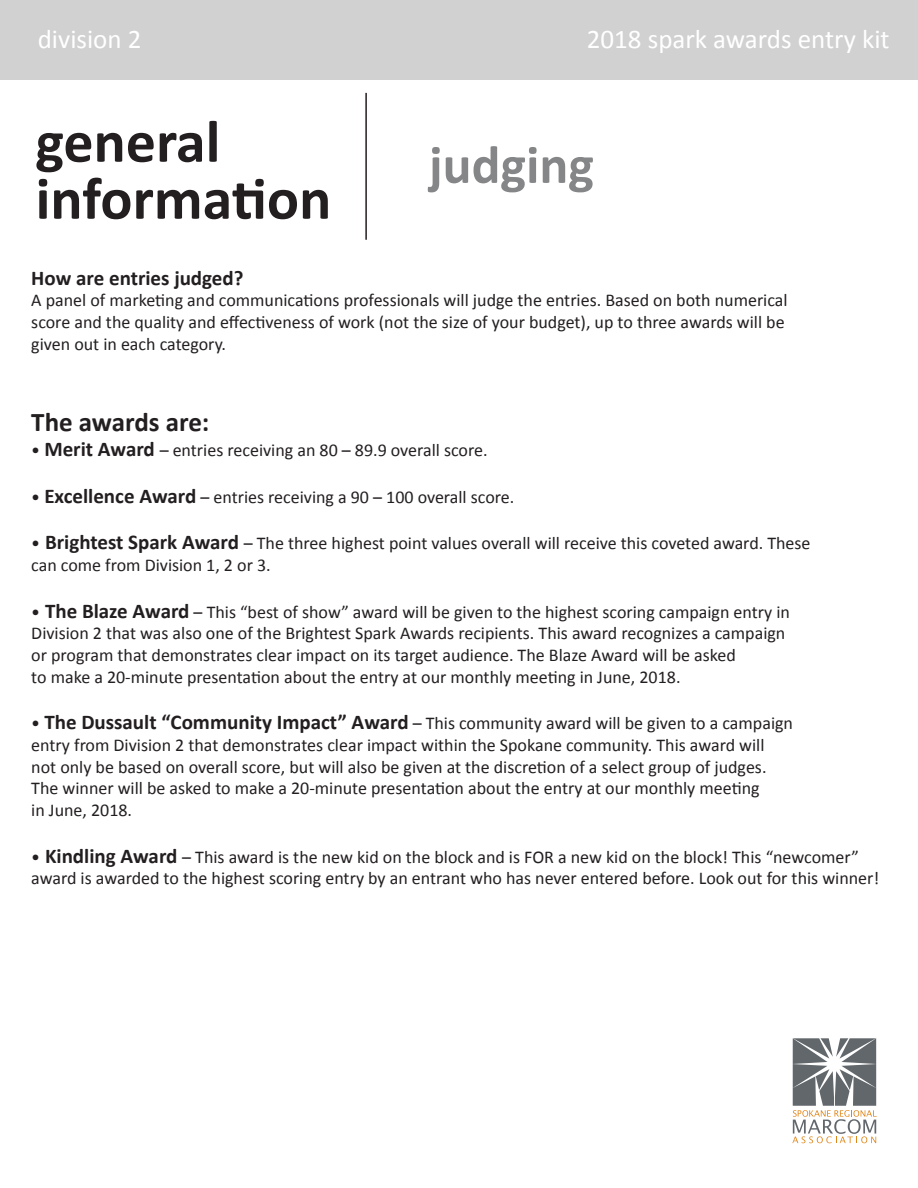
<style>
.page{position:relative;width:918px;height:1188px;background:#fff}
.page>*{position:absolute;margin:0;border:0;box-sizing:border-box;transform-origin:0 0}
.t1{font:700 60px "Calibri";color:#231f20}
.t2{font:700 54px "Calibri";color:#858688}
.t3{font:27px "Calibri";color:#fff}
.t4{font:700 27px "Calibri";color:#231f20}
.t5{font:700 21px "Calibri";color:#231f20}
.t6{font:18px/21.6px "Calibri";color:#231f20}
.s1{font-weight:700;font-size:21px}
</style>
<div class="page">
<div style="left:0;top:0;width:918px;height:80px;background:#d1d1d1"></div>
<hr style="left:365px;top:93px;width:2px;height:147px;background:#231f20">
<svg style="left:792px;top:1038px;width:85px;height:105px"></svg>
<p class="t3" style="left:38px;top:22px;width:105px">division 2</p>
<p class="t3" style="left:587px;top:22px;width:304px">2018 spark awards entry kit</p>
<p class="t1" style="left:36px;top:103px;width:186px">general</p>
<p class="t1" style="left:36px;top:160px;width:297px">information</p>
<p class="t2" style="left:429px;top:130px;width:167px">judging</p>
<p class="t5" style="left:31px;top:264px;width:214px">How are entries judged?</p>
<p class="t6" style="left:31px;top:290px;width:758px">A panel of marketing and communications professionals will judge the entries. Based on both numerical</p>
<p class="t6" style="left:31px;top:311px;width:755px">score and the quality and effectiveness of work (not the size of your budget), up to three awards will be</p>
<p class="t6" style="left:31px;top:333px;width:196px">given out in each category.</p>
<p class="t4" style="left:31px;top:404px;width:180px">The awards are:</p>
<p class="t6" style="left:31px;top:439px;width:458px">• <span class="s1">Merit Award</span> – entries receiving an 80 – 89.9 overall score.</p>
<p class="t6" style="left:31px;top:486px;width:485px">• <span class="s1">Excellence Award</span> – entries receiving a 90 – 100 overall score.</p>
<p class="t6" style="left:31px;top:533px;width:781px">• <span class="s1">Brightest Spark Award</span> – The three highest point values overall will receive this coveted award. These</p>
<p class="t6" style="left:31px;top:554px;width:241px">can come from Division 1, 2 or 3.</p>
<p class="t6" style="left:31px;top:601px;width:760px">• <span class="s1">The Blaze Award</span> – This “best of show” award will be given to the highest scoring campaign entry in</p>
<p class="t6" style="left:31px;top:623px;width:756px">Division 2 that was also one of the Brightest Spark Awards recipients. This award recognizes a campaign</p>
<p class="t6" style="left:31px;top:644px;width:706px">or program that demonstrates clear impact on its target audience. The Blaze Award will be asked</p>
<p class="t6" style="left:31px;top:666px;width:651px">to make a 20-minute presentation about the entry at our monthly meeting in June, 2018.</p>
<p class="t6" style="left:31px;top:713px;width:763px">• <span class="s1">The Dussault “Community Impact” Award</span> – This community award will be given to a campaign</p>
<p class="t6" style="left:31px;top:734px;width:735px">entry from Division 2 that demonstrates clear impact within the Spokane community. This award will</p>
<p class="t6" style="left:31px;top:756px;width:737px">not only be based on overall score, but will also be given at the discretion of a select group of judges.</p>
<p class="t6" style="left:31px;top:778px;width:730px">The winner will be asked to make a 20-minute presentation about the entry at our monthly meeting</p>
<p class="t6" style="left:31px;top:799px;width:102px">in June, 2018.</p>
<p class="t6" style="left:31px;top:846px;width:850px">• <span class="s1">Kindling Award</span> – This award is the new kid on the block and is FOR a new kid on the block! This “newcomer” award is awarded to the highest scoring entry by an entrant who has never entered before. Look out for this winner!</p>
</div>
